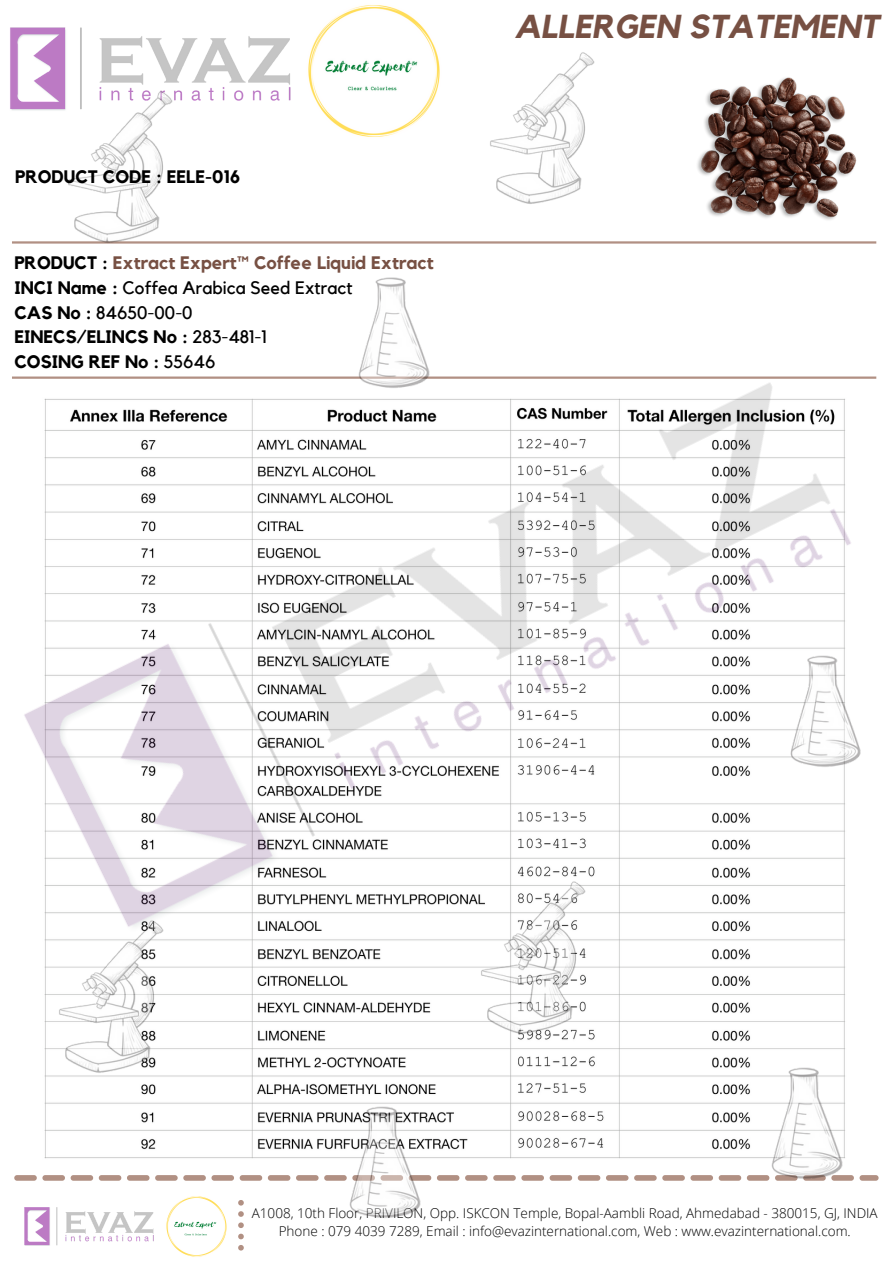
<style>
.page{position:relative;width:894px;height:1264px;background:#fff}
.page>*{position:absolute;margin:0;border:0;box-sizing:border-box;transform-origin:0 0}
.t1{font:italic 700 33px "Kollektif";color:#775043}
.t2{font:700 18px "Kollektif";color:#000}
.t3{font:18px "Kollektif";color:#000}
.t4{font:700 18px "Kollektif";color:#775043}
.t5{font:300 13.5px "Open Sans";color:#000}
.s1{color:#000}
.s2{font-weight:700}
.s3{font-weight:400}
</style>
<div class="page">
<img style="left:10px;top:27px;width:281px;height:84px">
<img style="left:24px;top:1207px;width:130px;height:38px">
<svg style="left:238px;top:1200px;width:6px;height:50px"></svg>
<img style="left:308px;top:5px;width:132px;height:132px">
<svg style="left:14px;top:1175px;width:864px;height:5px"></svg>
<img style="left:166px;top:1196px;width:61px;height:61px">
<img style="left:44px;top:994px;width:801px;height:165px">
<hr style="left:12px;top:241px;width:864px;height:2px;background:#b19083">
<img style="left:490px;top:52px;width:105px;height:152px">
<img style="left:43px;top:62px;width:145px;height:182px">
<img style="left:748px;top:1039px;width:112px;height:142px">
<img style="left:456px;top:994px;width:145px;height:69px">
<img style="left:327px;top:1078px;width:111px;height:140px">
<img style="left:44px;top:994px;width:135px;height:108px">
<img style="left:12px;top:277px;width:865px;height:717px">
<img style="left:697px;top:77px;width:160px;height:143px">
<p class="t2" style="left:15px;top:168px;width:227px">PRODUCT CODE : EELE-016</p>
<p class="t4" style="left:14px;top:254px;width:420px"><span class="s1">PRODUCT :</span> Extract Expert™ Coffee Liquid Extract</p>
<p class="t3" style="left:14px;top:279px;width:340px"><span class="s2">INCI Name :</span> Coffea Arabica Seed Extract</p>
<p class="t3" style="left:14px;top:304px;width:180px"><span class="s2">CAS No :</span> 84650-00-0</p>
<p class="t2" style="left:14px;top:329px;width:254px">EINECS/ELINCS No : <span class="s3">283-481-1</span></p>
<p class="t2" style="left:14px;top:353px;width:202px">COSING REF No : <span class="s3">55646</span></p>
<p class="t1" style="left:514px;top:12px;width:366px">ALLERGEN STATEMENT</p>
<p class="t5" style="left:252px;top:1203px;width:627px">A1008, 10th Floor, PRIVILON, Opp. ISKCON Temple, Bopal-Aambli Road, Ahmedabad - 380015, GJ, INDIA</p>
<p class="t5" style="left:278px;top:1221px;width:573px">Phone : 079 4039 7289, Email : info@evazinternational.com, Web : www.evazinternational.com.</p>
</div>
